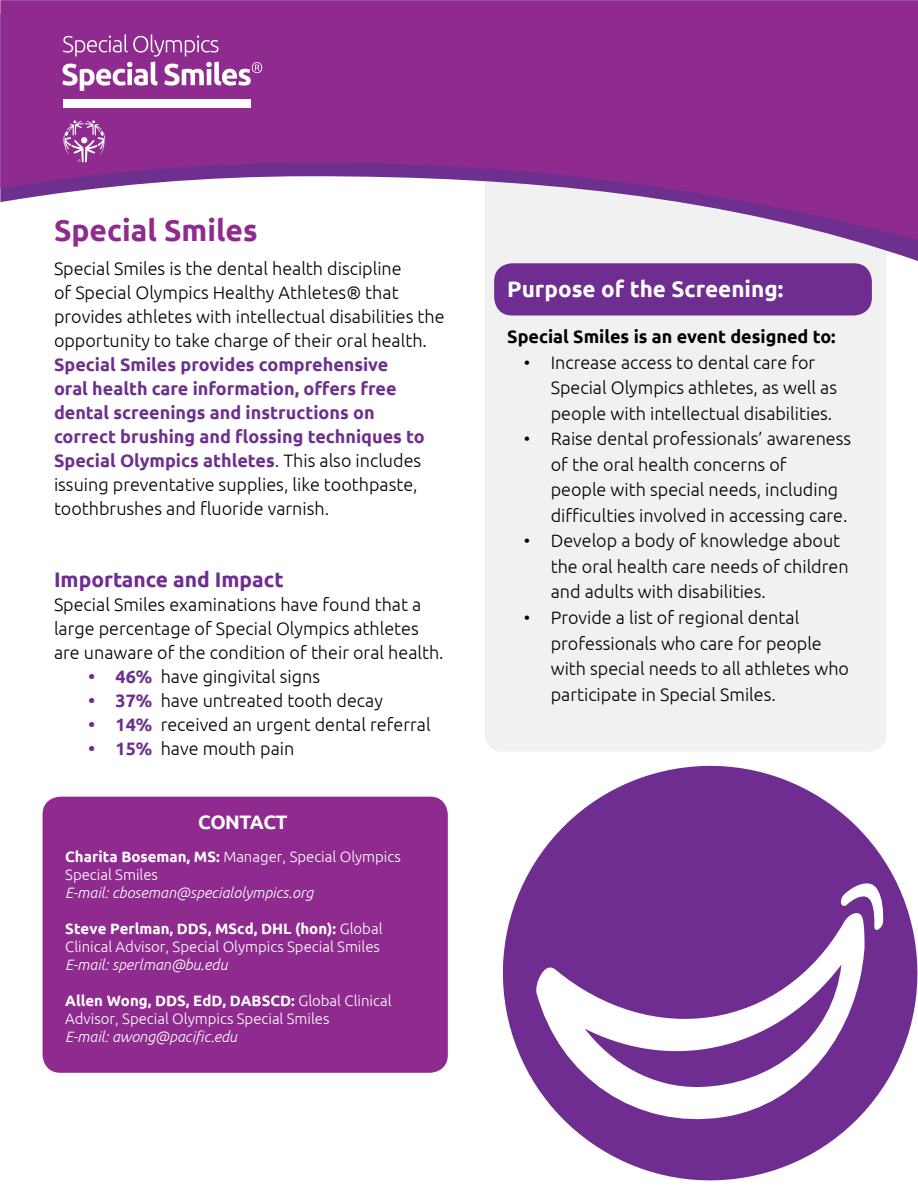
<style>
.page{position:relative;width:918px;height:1188px;background:#fff}
.page>*{position:absolute;margin:0;border:0;box-sizing:border-box;transform-origin:0 0}
.t1{font:700 30px "Ubuntu";color:#8f2b8f}
.t2{font:700 22.5px "Ubuntu";color:#fff}
.t3{font:700 21px "Ubuntu";color:#6f2c91}
.t4{font:700 19.5px "Ubuntu";letter-spacing:-.025em;color:#fff}
.t5{font:300 18px/25.5px "Ubuntu";color:#000}
.t6{font:700 18px/24px "Ubuntu";color:#6e308f}
.t7{font:700 18px "Ubuntu";color:#000}
.t8{font:300 15px/18px "Ubuntu";color:#fff}
.t9{font:italic 300 15px "Ubuntu";color:#fff}
.s1{font-weight:300;color:#000}
.s2{font-weight:700;color:#6e308f}
.s3{font-weight:700}
</style>
<div class="page">
<div style="left:484px;top:110px;width:402px;height:642px;background:#f1f1f2;border-radius:18px"></div>
<svg style="left:0;top:0;width:918px;height:240px;fill:#8f2b8f"></svg>
<div style="left:43px;top:797px;width:405px;height:276px;background:#8f2b8f;border-radius:18px"></div>
<div style="left:494px;top:263px;width:378px;height:52px;background:#6f2c91;border-radius:18px"></div>
<div style="left:64px;top:100px;width:187px;height:8px;background:#fff"></div>
<svg style="left:63px;top:120px;width:43px;height:42px;background:#a95da9"></svg>
<svg style="left:62px;top:34px;width:200px;height:57px"></svg>
<svg style="left:502px;top:765px;width:416px;height:416px;fill:#6f2c91"></svg>
<h1 class="t1" style="left:54px;top:212px;width:205px">Special Smiles</h1>
<p class="t5" style="left:54px;top:256px;width:392px;line-height:24px">Special Smiles is the dental health discipline<br>of Special Olympics Healthy Athletes® that provides athletes with intellectual disabilities the opportunity to take charge of their oral health.</p>
<p class="t6" style="left:54px;top:352px;width:372px">Special Smiles provides comprehensive oral health care information, offers free dental screenings and instructions on correct brushing and flossing techniques to Special Olympics athletes<span class="s1">. This also includes issuing preventative supplies, like toothpaste, toothbrushes and fluoride varnish.</span></p>
<p class="t3" style="left:54px;top:567px;width:231px">Importance and Impact</p>
<p class="t5" style="left:54px;top:592px;width:391px;line-height:24px">Special Smiles examinations have found that a large percentage of Special Olympics athletes are unaware of the condition of their oral health.</p>
<p class="t5" style="left:89px;top:664px;width:233px"><span class="s2">• 46%</span> have gingivital signs</p>
<p class="t5" style="left:89px;top:687px;width:296px"><span class="s2">• 37%</span> have untreated tooth decay</p>
<p class="t5" style="left:89px;top:711px;width:344px"><span class="s2">• 14%</span> received an urgent dental referral</p>
<p class="t5" style="left:89px;top:735px;width:207px"><span class="s2">• 15%</span> have mouth pain</p>
<p class="t4" style="left:198px;top:811px;width:91px">CONTACT</p>
<p class="t8" style="left:65px;top:848px;width:337px"><span class="s3">Charita Boseman, MS:</span> Manager, Special Olympics<br>Special Smiles</p>
<p class="t9" style="left:65px;top:884px;width:250px">E-mail: cboseman@specialolympics.org</p>
<p class="t8" style="left:65px;top:920px;width:319px"><span class="s3">Steve Perlman, DDS, MScd, DHL (hon):</span> Global<br>Clinical Advisor, Special Olympics Special Smiles</p>
<p class="t9" style="left:65px;top:956px;width:164px">E-mail: sperlman@bu.edu</p>
<p class="t8" style="left:65px;top:992px;width:328px"><span class="s3">Allen Wong, DDS, EdD, DABSCD:</span> Global Clinical<br>Advisor, Special Olympics Special Smiles</p>
<p class="t9" style="left:65px;top:1028px;width:173px">E-mail: awong@pacific.edu</p>
<p class="t2" style="left:507px;top:275px;width:278px">Purpose of the Screening:</p>
<p class="t7" style="left:507px;top:326px;width:330px">Special Smiles is an event designed to:</p>
<p class="t5" style="left:551px;top:349px;width:288px;text-indent:-27px">• Increase access to dental care for<br>Special Olympics athletes, as well as people with intellectual disabilities.</p>
<p class="t5" style="left:551px;top:426px;width:302px;text-indent:-27px">• Raise dental professionals’ awareness of the oral health concerns of<br>people with special needs, including difficulties involved in accessing care.</p>
<p class="t5" style="left:551px;top:528px;width:299px;text-indent:-27px">• Develop a body of knowledge about the oral health care needs of children and adults with disabilities.</p>
<p class="t5" style="left:551px;top:604px;width:300px;text-indent:-27px">• Provide a list of regional dental professionals who care for people with special needs to all athletes who participate in Special Smiles.</p>
</div>
